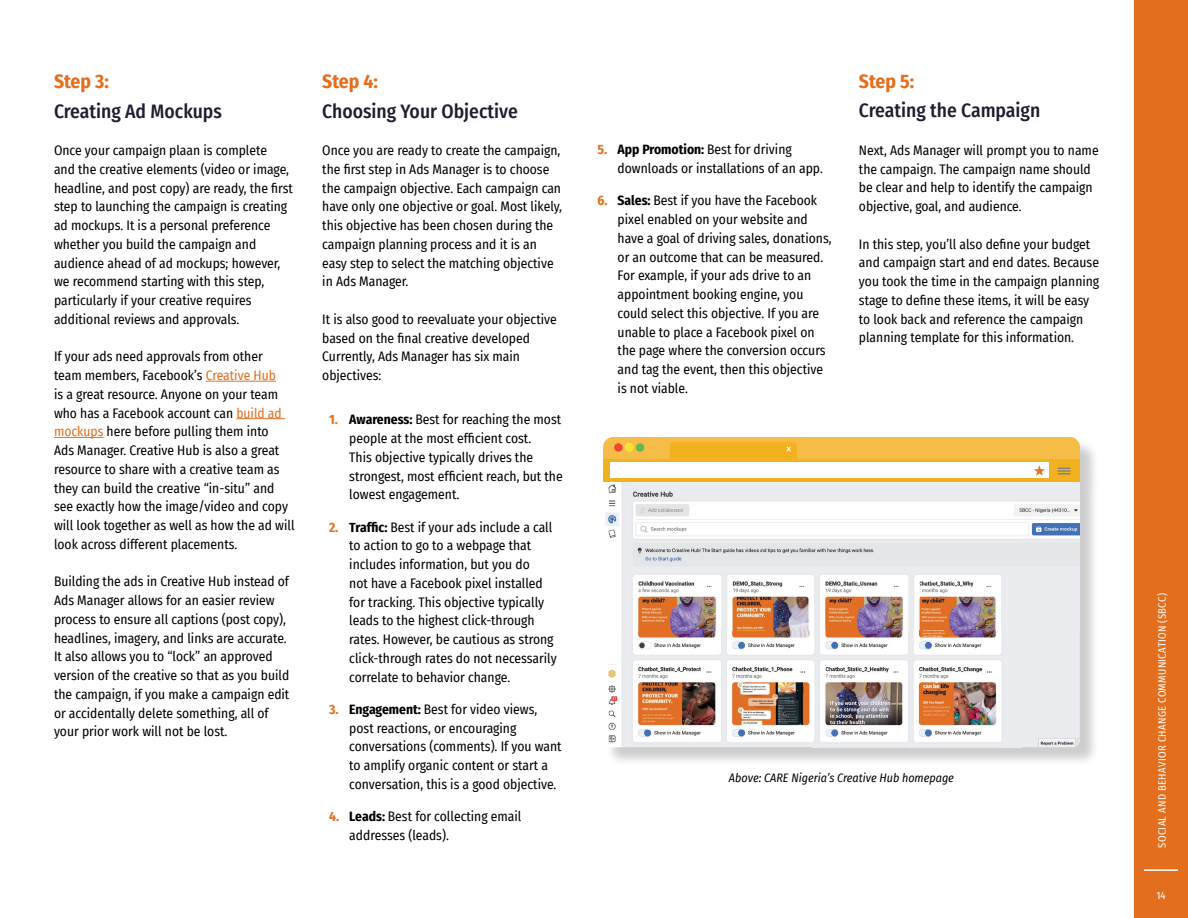
<style>
.page{position:relative;width:1188px;height:918px;background:#fff}
.page>*{position:absolute;margin:0;border:0;box-sizing:border-box;transform-origin:0 0}
.t1{font:500 19.5px "Fira Sans Condensed";color:#1c1d30}
.t2{font:700 19.5px "Fira Sans Condensed";color:#e36f1e}
.t3{font:13.5px/18.8px "Fira Sans Condensed";color:#000}
.t4{font:italic 12px "Fira Sans Condensed";color:#000}
.t5{font:10.5px "Fira Sans Condensed";letter-spacing:.035em;color:#fff}
.s1{color:#e36f1e}
.s2{font-weight:700;color:#e36f1e}
.s3{font-weight:700}
</style>
<div class="page">
<hr style="left:206px;top:381px;width:70px;height:1px;background:#e36f1e">
<hr style="left:236px;top:418px;width:49px;height:1px;background:#e36f1e">
<hr style="left:54px;top:437px;width:49px;height:1px;background:#e36f1e">
<div style="left:605px;top:439px;width:495px;height:328px;background:#000;opacity:.2"></div>
<img style="left:605px;top:482px;width:475px;height:265px">
<svg style="left:603px;top:437px;width:477px;height:45px"></svg>
<div style="left:1134px;top:0;width:54px;height:918px;background:#e36f1e"></div>
<hr style="left:1144px;top:869px;width:34px;height:2px;background:#fff">
<h1 class="t2" style="left:54px;top:65px;width:56px">Step 3:</h1>
<h1 class="t1" style="left:54px;top:95px;width:169px">Creating Ad Mockups</h1>
<p class="t3" style="left:54px;top:141px;width:240px">Once your campaign plaan is complete<br>and the creative elements (video or image, headline, and post copy) are ready, the first step to launching the campaign is creating ad mockups. It is a personal preference whether you build the campaign and audience ahead of ad mockups; however, we recommend starting with this step, particularly if your creative requires additional reviews and approvals.</p>
<p class="t3" style="left:54px;top:347px;width:242px">If your ads need approvals from other<br>team members, Facebook’s <span class="s1">Creative Hub<br></span>is a great resource. Anyone on your team who has a Facebook account can <span class="s1">build ad mockups</span> here before pulling them into<br>Ads Manager. Creative Hub is also a great resource to share with a creative team as they can build the creative “in-situ” and see exactly how the image/video and copy will look together as well as how the ad will look across different placements.</p>
<p class="t3" style="left:54px;top:572px;width:237px">Building the ads in Creative Hub instead of Ads Manager allows for an easier review process to ensure all captions (post copy), headlines, imagery, and links are accurate.<br>It also allows you to “lock” an approved version of the creative so that as you build the campaign, if you make a campaign edit or accidentally delete something, all of your prior work will not be lost.</p>
<h1 class="t2" style="left:322px;top:65px;width:57px">Step 4:</h1>
<h1 class="t1" style="left:322px;top:95px;width:197px">Choosing Your Objective</h1>
<p class="t3" style="left:322px;top:141px;width:241px">Once you are ready to create the campaign, the first step in Ads Manager is to choose the campaign objective. Each campaign can have only one objective or goal. Most likely, this objective has been chosen during the campaign planning process and it is an easy step to select the matching objective in Ads Manager.</p>
<p class="t3" style="left:322px;top:310px;width:236px">It is also good to reevaluate your objective based on the final creative developed<br>Currently, Ads Manager has six main objectives:</p>
<p class="t3" style="left:349px;top:410px;width:215px;text-indent:-20px"><span class="s2">1.</span> <span class="s3">Awareness:</span> Best for reaching the most people at the most efficient cost.<br>This objective typically drives the strongest, most efficient reach, but the lowest engagement.</p>
<p class="t3" style="left:349px;top:517px;width:209px;text-indent:-20px"><span class="s2">2.</span> <span class="s3">Traffic:</span> Best if your ads include a call to action to go to a webpage that includes information, but you do<br>not have a Facebook pixel installed for tracking. This objective typically leads to the highest click-through rates. However, be cautious as strong click-through rates do not necessarily correlate to behavior change.</p>
<p class="t3" style="left:349px;top:700px;width:214px;text-indent:-20px"><span class="s2">3.</span> <span class="s3">Engagement:</span> Best for video views, post reactions, or encouraging conversations (comments). If you want to amplify organic content or start a conversation, this is a good objective.</p>
<p class="t3" style="left:349px;top:807px;width:174px;text-indent:-20px"><span class="s2">4.</span> <span class="s3">Leads:</span> Best for collecting email addresses (leads).</p>
<p class="t3" style="left:618px;top:140px;width:207px;text-indent:-20px"><span class="s2">5.</span> <span class="s3">App Promotion:</span> Best for driving downloads or installations of an app.</p>
<p class="t3" style="left:618px;top:191px;width:215px;text-indent:-20px"><span class="s2">6.</span> <span class="s3">Sales:</span> Best if you have the Facebook pixel enabled on your website and have a goal of driving sales, donations, or an outcome that can be measured.<br>For example, if your ads drive to an appointment booking engine, you could select this objective. If you are unable to place a Facebook pixel on the page where the conversion occurs and tag the event, then this objective is not viable.</p>
<h1 class="t2" style="left:859px;top:65px;width:57px">Step 5:</h1>
<h1 class="t1" style="left:859px;top:95px;width:183px">Creating the Campaign</h1>
<p class="t3" style="left:859px;top:140px;width:241px">Next, Ads Manager will prompt you to name the campaign. The campaign name should be clear and help to identify the campaign objective, goal, and audience.</p>
<p class="t3" style="left:859px;top:234px;width:242px">In this step, you’ll also define your budget and campaign start and end dates. Because you took the time in the campaign planning stage to define these items, it will be easy to look back and reference the campaign planning template for this information.</p>
<p class="t4" style="left:729px;top:769px;width:227px">Above: CARE Nigeria’s Creative Hub homepage</p>
<p class="t5" style="left:1154px;top:848px;width:256px;rotate:-90deg">SOCIAL AND BEHAVIOR CHANGE COMMUNICATION (SBCC)</p>
<p class="t5" style="left:1156px;top:888px;width:11px">14</p>
</div>
